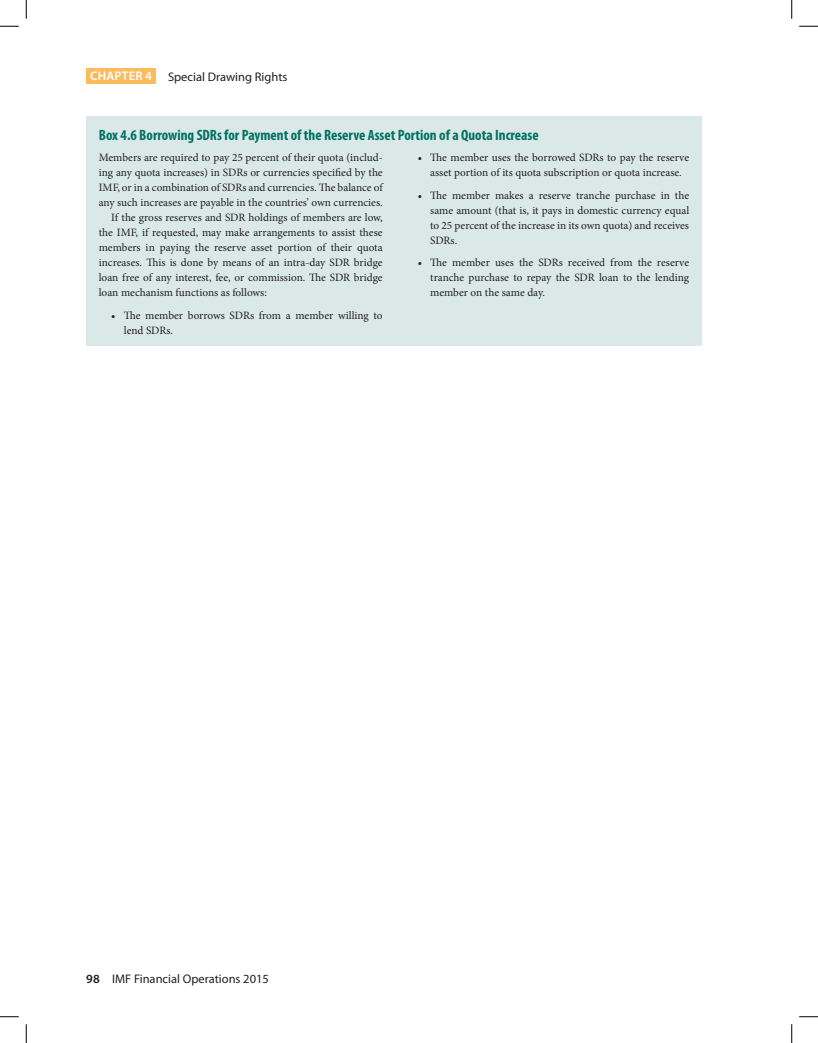
<style>
.page{position:relative;width:818px;height:1043px;background:#fff}
.page>*{position:absolute;margin:0;border:0;box-sizing:border-box;transform-origin:0 0}
.BxT{font:700 condensed 15px "Myriad Pro";color:#007161}
.t1{font:12.5px "Myriad Pro";color:#231f20}
.t2{font:600 12.5px "Myriad Pro";letter-spacing:.02em;color:#fff}
.BoxBL{font:11.25px/15px "Minion Pro";color:#231f20;text-align:justify}
.BxTx{font:11.25px/15px "Minion Pro";color:#231f20;text-align:justify}
.BxTx1{font:11.25px/15px "Minion Pro";color:#231f20;text-align:justify}
.s1{font-weight:600}
</style>
<div class="page">
<div style="left:86px;top:68px;width:69px;height:16px;background:#fcbc5e"></div>
<div style="left:86px;top:116px;width:615px;height:230px;background:#dae9e7"></div>
<svg style="left:0;top:25px;width:19px;height:2px"></svg>
<svg style="left:799px;top:25px;width:19px;height:2px"></svg>
<svg style="left:0;top:1016px;width:19px;height:1px"></svg>
<svg style="left:799px;top:1016px;width:19px;height:1px"></svg>
<svg style="left:25px;top:0;width:2px;height:19px"></svg>
<svg style="left:25px;top:1024px;width:2px;height:18px"></svg>
<svg style="left:791px;top:0;width:1px;height:19px"></svg>
<svg style="left:791px;top:1024px;width:1px;height:18px"></svg>
<p class="t2" style="left:90px;top:69px;width:63px">CHAPTER 4</p>
<p class="t1" style="left:168px;top:69px;width:121px">Special Drawing Rights</p>
<p class="BxT" style="left:99px;top:127px;width:441px">Box 4.6 Borrowing SDRs for Payment of the Reserve Asset Portion of a Quota Increase</p>
<p class="BxTx1" style="left:99px;top:150px;width:285px">Members are required to pay 25 percent of their quota (includ&shy;ing any quota increases) in SDRs or currencies specified by the IMF, or in a combination of SDRs and currencies. The balance of any such increases are payable in the countries’ own currencies.</p>
<p class="BxTx" style="left:99px;top:210px;width:285px;text-indent:12px">If the gross reserves and SDR holdings of members are low, the IMF, if requested, may make arrangements to assist these members in paying the reserve asset portion of their quota increases. This is done by means of an intra-day SDR bridge loan free of any interest, fee, or commission. The SDR bridge loan mechanism functions as follows:</p>
<p class="BoxBL" style="left:124px;top:308px;width:260px;text-indent:-12px">• The member borrows SDRs from a member willing to lend SDRs.</p>
<p class="BoxBL" style="left:418px;top:150px;width:273px;text-align:center">• The member uses the borrowed SDRs to pay the reserve asset portion of its quota subscription or quota increase.</p>
<p class="BoxBL" style="left:430px;top:188px;width:260px;text-indent:-12px">• The member makes a reserve tranche purchase in the same amount (that is, it pays in domestic currency equal to 25 percent of the increase in its own quota) and receives SDRs.</p>
<p class="BoxBL" style="left:430px;top:255px;width:260px;text-indent:-12px">• The member uses the SDRs received from the reserve tranche purchase to repay the SDR loan to the lending member on the same day.</p>
<p class="t1" style="left:86px;top:971px;width:184px"><span class="s1">98</span> IMF Financial Operations 2015</p>
</div>
